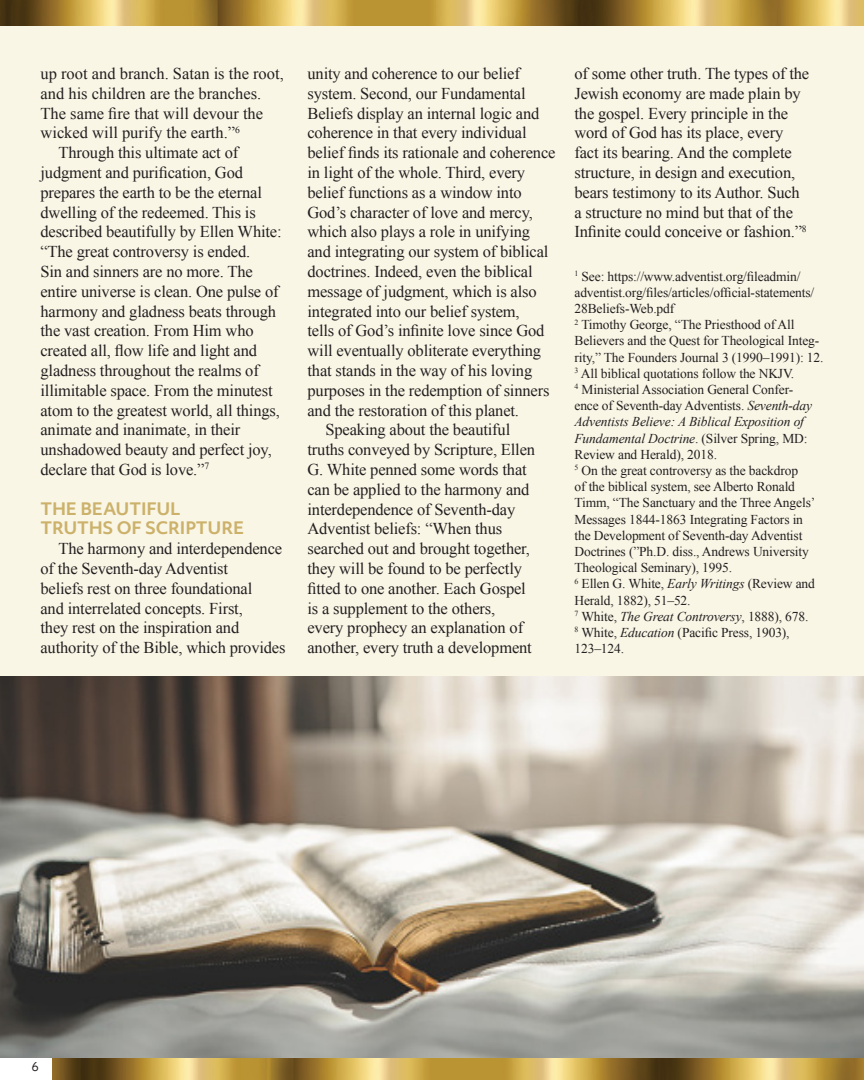
<style>
.page{position:relative;width:864px;height:1080px;background:#fff}
.page>*{position:absolute;margin:0;border:0;box-sizing:border-box;transform-origin:0 0}
.t1{font:16.5px/19.8px "Times New Roman";letter-spacing:-.01em;color:#231f20}
.t2{font:700 16.5px/19.8px "Objektiv Mk 1";letter-spacing:-.01em;color:#ccb16a}
.t3{font:13.5px/16.2px "Times New Roman";letter-spacing:-.01em;color:#231f20}
.t4{font:12px "Objektiv Mk 3";color:#231f20}
.s1{font-style:italic}
</style>
<div class="page">
<img style="left:53px;top:1058px;width:811px;height:22px">
<div style="left:0;top:7px;width:864px;height:1050px;background:#f9f6e6"></div>
<img style="left:0;top:0;width:864px;height:25px">
<img style="left:0;top:676px;width:864px;height:382px">
<p class="t1" style="left:40px;top:65px;width:245px">up root and branch. Satan is the root,</p>
<p class="t1" style="left:40px;top:85px;width:222px">and his children are the branches.</p>
<p class="t1" style="left:40px;top:103px;width:224px">The same fire that will devour the</p>
<p class="t1" style="left:40px;top:124px;width:201px">wicked will purify the earth.”<sup>6</sup></p>
<p class="t1" style="left:59px;top:144px;width:181px">Through this ultimate act of</p>
<p class="t1" style="left:41px;top:162px;width:204px">judgment and purification, God</p>
<p class="t1" style="left:41px;top:184px;width:223px">prepares the earth to be the eternal</p>
<p class="t1" style="left:41px;top:204px;width:217px">dwelling of the redeemed. This is</p>
<p class="t1" style="left:41px;top:223px;width:243px">described beautifully by Ellen White:</p>
<p class="t1" style="left:41px;top:243px;width:211px">“The great controversy is ended.</p>
<p class="t1" style="left:41px;top:263px;width:214px">Sin and sinners are no more. The</p>
<p class="t1" style="left:41px;top:283px;width:240px">entire universe is clean. One pulse of</p>
<p class="t1" style="left:41px;top:303px;width:237px">harmony and gladness beats through</p>
<p class="t1" style="left:41px;top:322px;width:215px">the vast creation. From Him who</p>
<p class="t1" style="left:41px;top:340px;width:218px">created all, flow life and light and</p>
<p class="t1" style="left:41px;top:362px;width:220px">gladness throughout the realms of</p>
<p class="t1" style="left:41px;top:382px;width:234px">illimitable space. From the minutest</p>
<p class="t1" style="left:41px;top:402px;width:241px">atom to the greatest world, all things,</p>
<p class="t1" style="left:41px;top:421px;width:201px">animate and inanimate, in their</p>
<p class="t1" style="left:41px;top:441px;width:233px">unshadowed beauty and perfect joy,</p>
<p class="t1" style="left:41px;top:461px;width:170px">declare that God is love.”<sup>7</sup></p>
<p class="t2" style="left:40px;top:500px;width:205px">THE BEAUTIFUL<br>TRUTHS OF SCRIPTURE</p>
<p class="t1" style="left:40px;top:540px;width:247px;text-indent:18px">The harmony and interdependence of the Seventh-day Adventist<br>beliefs rest on three foundational<br>and interrelated concepts. First,<br>they rest on the inspiration and authority of the Bible, which provides</p>
<p class="t1" style="left:308px;top:65px;width:214px">unity and coherence to our belief</p>
<p class="t1" style="left:308px;top:85px;width:220px">system. Second, our Fundamental</p>
<p class="t1" style="left:308px;top:105px;width:233px">Beliefs display an internal logic and</p>
<p class="t1" style="left:308px;top:124px;width:221px">coherence in that every individual</p>
<p class="t1" style="left:308px;top:142px;width:250px">belief finds its rationale and coherence</p>
<p class="t1" style="left:308px;top:164px;width:219px">in light of the whole. Third, every</p>
<p class="t1" style="left:308px;top:184px;width:216px">belief functions as a window into</p>
<p class="t1" style="left:308px;top:204px;width:227px">God’s character of love and mercy,</p>
<p class="t1" style="left:308px;top:223px;width:224px">which also plays a role in unifying</p>
<p class="t1" style="left:308px;top:243px;width:242px">and integrating our system of biblical</p>
<p class="t1" style="left:308px;top:263px;width:227px">doctrines. Indeed, even the biblical</p>
<p class="t1" style="left:308px;top:283px;width:231px">message of judgment, which is also</p>
<p class="t1" style="left:308px;top:303px;width:214px">integrated into our belief system,</p>
<p class="t1" style="left:308px;top:321px;width:238px">tells of God’s infinite love since God</p>
<p class="t1" style="left:308px;top:342px;width:235px">will eventually obliterate everything</p>
<p class="t1" style="left:308px;top:362px;width:226px">that stands in the way of his loving</p>
<p class="t1" style="left:308px;top:382px;width:243px">purposes in the redemption of sinners</p>
<p class="t1" style="left:308px;top:402px;width:213px">and the restoration of this planet.</p>
<p class="t1" style="left:326px;top:421px;width:186px">Speaking about the beautiful</p>
<p class="t1" style="left:308px;top:441px;width:229px">truths conveyed by Scripture, Ellen</p>
<p class="t1" style="left:308px;top:461px;width:221px">G. White penned some words that</p>
<p class="t1" style="left:308px;top:481px;width:224px">can be applied to the harmony and</p>
<p class="t1" style="left:308px;top:501px;width:209px">interdependence of Seventh-day</p>
<p class="t1" style="left:308px;top:520px;width:196px">Adventist beliefs: “When thus</p>
<p class="t1" style="left:308px;top:540px;width:224px">searched out and brought together,</p>
<p class="t1" style="left:308px;top:560px;width:216px">they will be found to be perfectly</p>
<p class="t1" style="left:308px;top:578px;width:220px">fitted to one another. Each Gospel</p>
<p class="t1" style="left:308px;top:600px;width:189px">is a supplement to the others,</p>
<p class="t1" style="left:308px;top:619px;width:217px">every prophecy an explanation of</p>
<p class="t1" style="left:308px;top:639px;width:226px">another, every truth a development</p>
<p class="t1" style="left:574px;top:65px;width:236px">of some other truth. The types of the Jewish economy are made plain by the gospel. Every principle in the word of God has its place, every fact its bearing. And the complete structure, in design and execution, bears testimony to its Author. Such a structure no mind but that of the Infinite could conceive or fashion.”<sup>8</sup></p>
<p class="t3" style="left:574px;top:268px;width:251px"><sup>1</sup> See: https://www.adventist.org/fileadmin/ adventist.org/files/articles/official-statements/ 28Beliefs-Web.pdf<br><sup>2</sup> Timothy George, “The Priesthood of All Believers and the Quest for Theological Integ&shy;rity,” The Founders Journal 3 (1990–1991): 12.<br><sup>3</sup> All biblical quotations follow the NKJV.<br><sup>4</sup> Ministerial Association General Confer-<br>ence of Seventh-day Adventists. <span class="s1">Seventh-day Adventists Believe: A Biblical Exposition of Fundamental Doctrine</span>. (Silver Spring, MD:<br>Review and Herald), 2018.<br><sup>5</sup> On the great controversy as the backdrop<br>of the biblical system, see Alberto Ronald Timm, “The Sanctuary and the Three Angels’ Messages 1844-1863 Integrating Factors in<br>the Development of Seventh-day Adventist Doctrines (”Ph.D. diss., Andrews University Theological Seminary), 1995.<br><sup>6</sup> Ellen G. White, <span class="s1">Early Writings</span> (Review and Herald, 1882), 51–52.<br><sup>7</sup> White, <span class="s1">The Great Controversy</span>, 1888), 678.<br><sup>8</sup> White, <span class="s1">Education</span> (Pacific Press, 1903), 123–124.</p>
<p class="t4" style="left:32px;top:1059px;width:9px">6</p>
</div>
